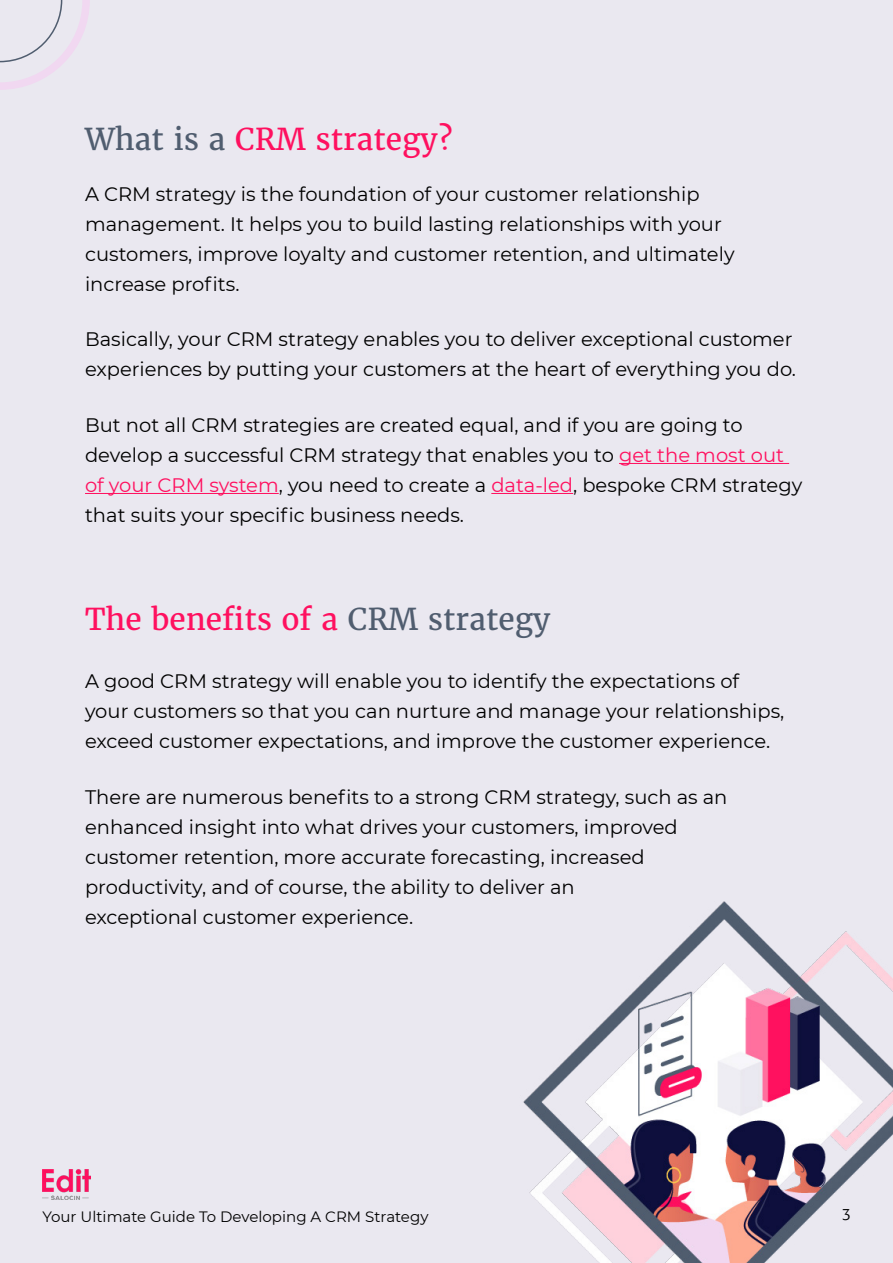
<style>
.page{position:relative;width:893px;height:1263px;background:#eae8f0}
.page>*{position:absolute;margin:0;border:0;box-sizing:border-box;transform-origin:0 0}
.t1{font:30px "Merriweather";color:#ff105f}
.t2{font:19.5px/30px "Montserrat";color:#000}
.t3{font:16.5px "Altis";color:#000}
.t4{font:15px "Montserrat";color:#000}
.s1{color:#505d6f}
.s2{color:#ff105f}
</style>
<div class="page">
<svg style="left:0;top:0;width:90px;height:90px"></svg>
<hr style="left:619px;top:463px;width:170px;height:1px;background:#ff105f">
<hr style="left:85px;top:493px;width:194px;height:1px;background:#ff105f">
<hr style="left:491px;top:493px;width:82px;height:1px;background:#ff105f">
<img style="left:523px;top:901px;width:370px;height:362px">
<img style="left:43px;top:1169px;width:48px;height:31px">
<h1 class="t1" style="left:85px;top:120px;width:369px"><span class="s1">What is a</span> CRM strategy?</h1>
<p class="t2" style="left:85px;top:178px;width:651px">A CRM strategy is the foundation of your customer relationship management. It helps you to build lasting relationships with your customers, improve loyalty and customer retention, and ultimately increase profits.</p>
<p class="t2" style="left:85px;top:324px;width:713px">Basically, your CRM strategy enables you to deliver exceptional customer experiences by putting your customers at the heart of everything you do.</p>
<p class="t2" style="left:85px;top:409px;width:719px">But not all CRM strategies are created equal, and if you are going to develop a successful CRM strategy that enables you to <span class="s2">get the most out of your CRM system</span>, you need to create a <span class="s2">data-led</span>, bespoke CRM strategy that suits your specific business needs.</p>
<h1 class="t1" style="left:85px;top:600px;width:467px">The benefits of a <span class="s1">CRM strategy</span></h1>
<p class="t2" style="left:85px;top:665px;width:701px">A good CRM strategy will enable you to identify the expectations of your customers so that you can nurture and manage your relationships, exceed customer expectations, and improve the customer experience.</p>
<p class="t2" style="left:85px;top:781px;width:644px">There are numerous benefits to a strong CRM strategy, such as an enhanced insight into what drives your customers, improved customer retention, more accurate forecasting, increased productivity, and of course, the ability to deliver an<br>exceptional customer experience.</p>
<p class="t4" style="left:43px;top:1206px;width:387px">Your Ultimate Guide To Developing A CRM Strategy</p>
<p class="t3" style="left:842px;top:1203px;width:10px">3</p>
</div>
